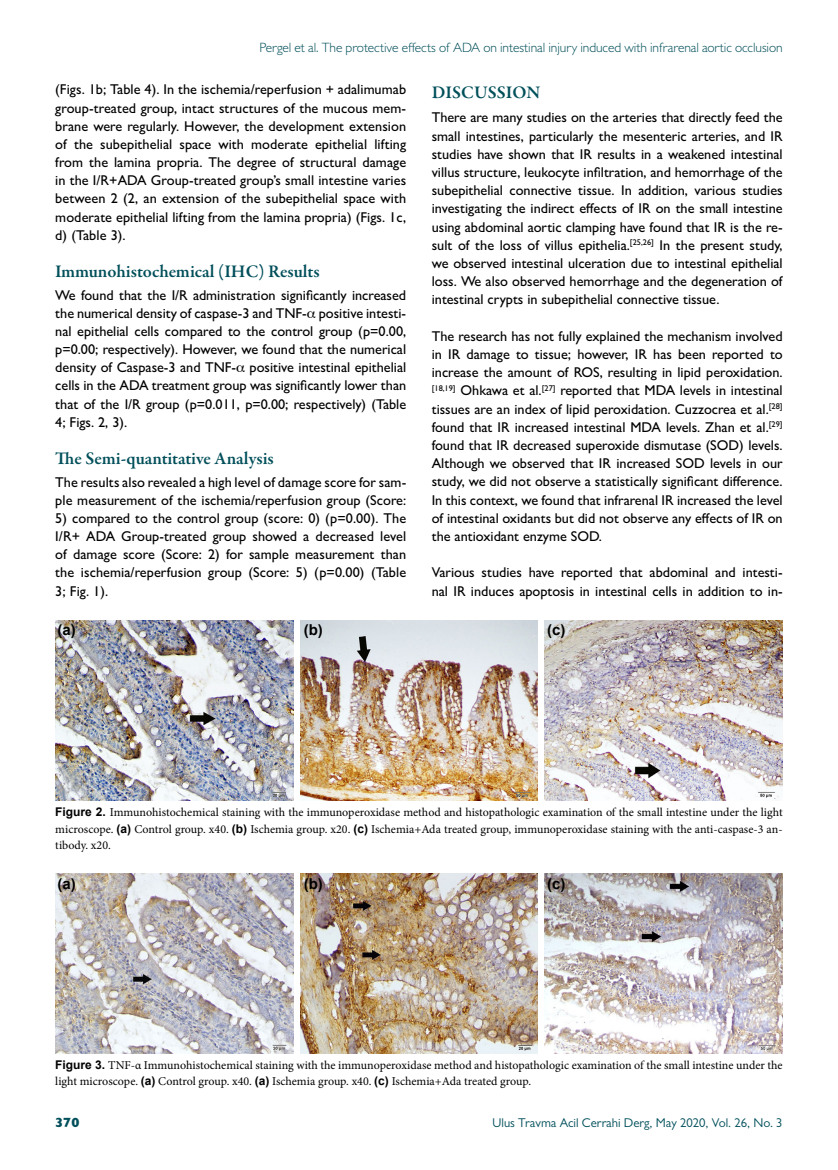
<style>
.page{position:relative;width:838px;height:1170px;background:#fff}
.page>*{position:absolute;margin:0;border:0;box-sizing:border-box;transform-origin:0 0}
.t1{font:600 18px "Garamond Premr Pro";color:#004f5a}
.t2{font:700 15px "Arial";color:#000}
.t3{font:500 14.25px/18.1px "Gill Sans MT Pro";color:#000;text-align:justify}
.t4{font:300 13.5px "Gill Sans MT Pro";letter-spacing:-.005em;color:#004f5a}
.t5{font:800 13.5px "Gill Sans MT Pro";color:#004f5a}
.t6{font:12.75px "Gill Sans MT Pro";color:#004f5a}
.t7{font:12px/16.5px "Minion Pro";color:#000;text-align:justify}
.s1{font-family:"Arial";font-weight:700}
</style>
<div class="page">
<img style="left:55px;top:620px;width:239px;height:180px">
<img style="left:300px;top:620px;width:238px;height:180px">
<img style="left:544px;top:620px;width:238px;height:180px">
<img style="left:55px;top:873px;width:239px;height:180px">
<img style="left:300px;top:873px;width:238px;height:180px">
<img style="left:544px;top:873px;width:238px;height:180px">
<p class="t4" style="left:259px;top:39px;width:525px">Pergel et al. The protective effects of ADA on intestinal injury induced with infrarenal aortic occlusion</p>
<p class="t3" style="left:55px;top:80px;width:352px">(Figs. 1b; Table 4). In the ischemia/reperfusion + adalimumab group-treated group, intact structures of the mucous mem&shy;brane were regularly. However, the development extension of the subepithelial space with moderate epithelial lifting from the lamina propria. The degree of structural damage in the I/R+ADA Group-treated group’s small intestine varies between 2 (2, an extension of the subepithelial space with moderate epithelial lifting from the lamina propria) (Figs. 1c, d) (Table 3).</p>
<p class="t1" style="left:55px;top:261px;width:266px">Immunohistochemical (IHC) Results</p>
<p class="t3" style="left:55px;top:285px;width:352px">We found that the I/R administration significantly increased the numerical density of caspase-3 and TNF- positive intesti&shy;nal epithelial cells compared to the control group (p=0.00, p=0.00; respectively). However, we found that the numerical density of Caspase-3 and TNF- positive intestinal epithelial cells in the ADA treatment group was significantly lower than that of the I/R group (p=0.011, p=0.00; respectively) (Table 4; Figs. 2, 3).</p>
<p class="t1" style="left:55px;top:447px;width:220px">The Semi-quantitative Analysis</p>
<p class="t3" style="left:55px;top:472px;width:352px">The results also revealed a high level of damage score for sam&shy;ple measurement of the ischemia/reperfusion group (Score:</p>
<p class="t3" style="left:55px;top:509px;width:352px">5) compared to the control group (score: 0) (p=0.00). The I/R+ ADA Group-treated group showed a decreased level of damage score (Score: 2) for sample measurement than the ischemia/reperfusion group (Score: 5) (p=0.00) (Table 3; Fig. 1).</p>
<p class="t1" style="left:432px;top:81px;width:110px">DISCUSSION</p>
<p class="t3" style="left:432px;top:108px;width:352px">There are many studies on the arteries that directly feed the small intestines, particularly the mesenteric arteries, and IR studies have shown that IR results in a weakened intestinal villus structure, leukocyte infiltration, and hemorrhage of the subepithelial connective tissue. In addition, various studies investigating the indirect effects of IR on the small intestine using abdominal aortic clamping have found that IR is the re&shy;sult of the loss of villus epithelia.<sup>[25,26]</sup> In the present study, we observed intestinal ulceration due to intestinal epithelial loss. We also observed hemorrhage and the degeneration of intestinal crypts in subepithelial connective tissue.</p>
<p class="t3" style="left:432px;top:327px;width:352px">The research has not fully explained the mechanism involved in IR damage to tissue; however, IR has been reported to increase the amount of ROS, resulting in lipid peroxidation. <sup>[18,19]</sup> Ohkawa et al.<sup>[27]</sup> reported that MDA levels in intestinal tissues are an index of lipid peroxidation. Cuzzocrea et al.<sup>[28] </sup>found that IR increased intestinal MDA levels. Zhan et al.<sup>[29] </sup>found that IR decreased superoxide dismutase (SOD) levels.<br>Although we observed that IR increased SOD levels in our study, we did not observe a statistically significant difference.<br>In this context, we found that infrarenal IR increased the level of intestinal oxidants but did not observe any effects of IR on the antioxidant enzyme SOD.</p>
<p class="t3" style="left:432px;top:563px;width:352px">Various studies have reported that abdominal and intesti&shy;nal IR induces apoptosis in intestinal cells in addition to in-</p>
<p class="t2" style="left:57px;top:619px;width:20px">(a)</p>
<p class="t2" style="left:304px;top:619px;width:21px">(b)</p>
<p class="t2" style="left:547px;top:619px;width:20px">(c)</p>
<p class="t7" style="left:55px;top:804px;width:729px"><span class="s1">Figure 2.</span> Immunohistochemical staining with the immunoperoxidase method and histopathologic examination of the small intestine under the light microscope. <span class="s1">(a)</span> Control group. x40. <span class="s1">(b)</span> Ischemia group. x20. <span class="s1">(c)</span> Ischemia+Ada treated group, immunoperoxidase staining with the anti-caspase-3 an&shy;tibody. x20.</p>
<p class="t2" style="left:57px;top:873px;width:20px">(a)</p>
<p class="t2" style="left:304px;top:873px;width:21px">(b)</p>
<p class="t2" style="left:547px;top:873px;width:20px">(c)</p>
<p class="t7" style="left:55px;top:1056px;width:729px"><span class="s1">Figure 3.</span> TNF-α Immunohistochemical staining with the immunoperoxidase method and histopathologic examination of the small intestine under the light microscope. <span class="s1">(a)</span> Control group. x40. <span class="s1">(a)</span> Ischemia group. x40. <span class="s1">(c)</span> Ischemia+Ada treated group.</p>
<p class="t5" style="left:55px;top:1114px;width:26px">370</p>
<p class="t6" style="left:492px;top:1115px;width:291px">Ulus Travma Acil Cerrahi Derg, May 2020, Vol. 26, No. 3</p>
</div>
